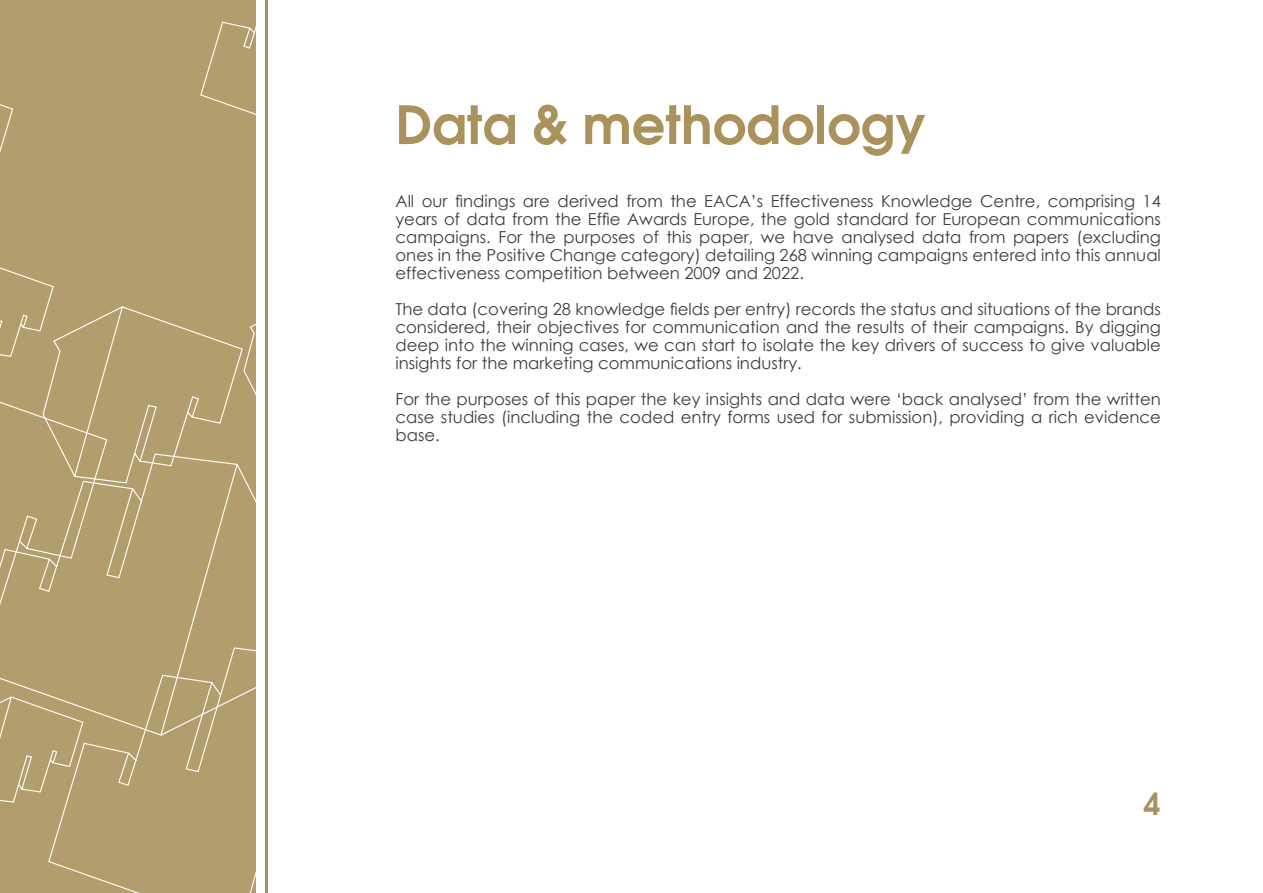
<style>
.page{position:relative;width:1263px;height:893px;background:#fff}
.page>*{position:absolute;margin:0;border:0;box-sizing:border-box;transform-origin:0 0}
.t1{font:600 52.5px "Avant Garde";color:#aa925c}
.t2{font:600 30px "Avant Garde";color:#aa925c}
.t3{font:16.5px/18px "Century Gothic";color:#3e3e3f;text-align:justify}
</style>
<div class="page">
<div style="left:0;top:0;width:256px;height:893px;background:#b29d6c"></div>
<svg style="left:0;top:104px;width:14px;height:49px"></svg>
<svg style="left:200px;top:0;width:68px;height:138px"></svg>
<svg style="left:0;top:260px;width:268px;height:633px"></svg>
<hr style="left:265px;top:1px;width:2px;height:892px;background:#aa925c">
<h1 class="t1" style="left:395px;top:102px;width:532px">Data &amp; methodology</h1>
<p class="t3" style="left:395px;top:192px;width:767px">All our findings are derived from the EACA’s Effectiveness Knowledge Centre, comprising 14 years of data from the Effie Awards Europe, the gold standard for European communications campaigns. For the purposes of this paper, we have analysed data from papers (excluding ones in the Positive Change category) detailing 268 winning campaigns entered into this annual effectiveness competition between 2009 and 2022.</p>
<p class="t3" style="left:395px;top:300px;width:767px">The data (covering 28 knowledge fields per entry) records the status and situations of the brands considered, their objectives for communication and the results of their campaigns. By digging deep into the winning cases, we can start to isolate the key drivers of success to give valuable insights for the marketing communications industry.</p>
<p class="t3" style="left:395px;top:390px;width:767px">For the purposes of this paper the key insights and data were ‘back analysed’ from the written case studies (including the coded entry forms used for submission), providing a rich evidence base.</p>
<h2 class="t2" style="left:1144px;top:791px;width:18px">4</h2>
</div>
